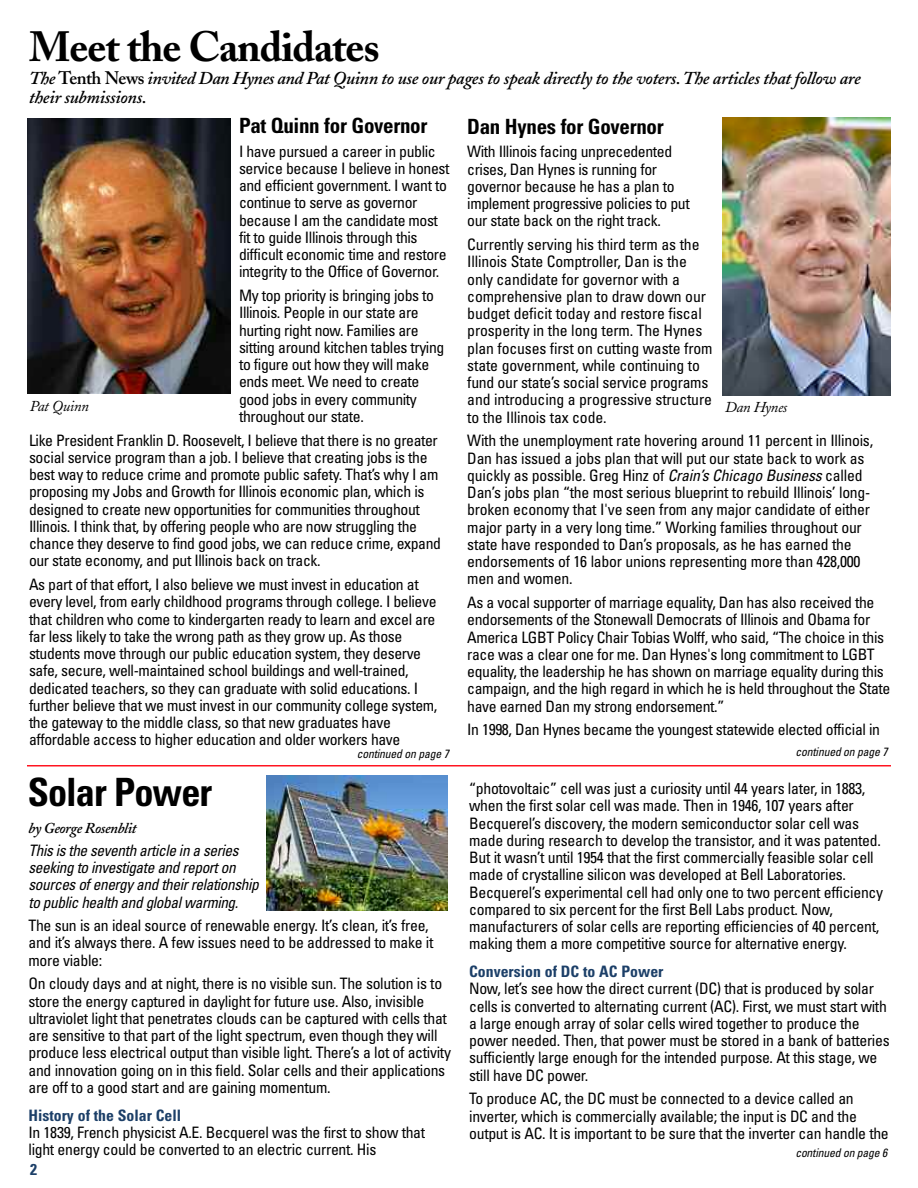
<style>
.page{position:relative;width:918px;height:1188px;background:#fff}
.page>*{position:absolute;margin:0;border:0;box-sizing:border-box;transform-origin:0 0}
.t1{font:700 42px "Adobe Caslon";letter-spacing:-.025em;color:#000}
.t2{font:700 condensed 39px "Univers";letter-spacing:-.025em;color:#000}
.t3{font:700 condensed 21px "Univers";letter-spacing:-.015em;color:#000}
.t4{font:italic 600 18px/19.5px "Adobe Caslon";letter-spacing:-.015em;color:#000}
.t5{font:condensed 15.75px/17.2px "Univers";letter-spacing:-.02em;color:#000}
.t6{font:italic condensed 15.75px/17.1px "Univers";letter-spacing:-.025em;color:#000}
.t7{font:700 condensed 15.75px "Univers";color:#1c3f68}
.t8{font:italic 600 15px "Adobe Caslon";letter-spacing:-.025em;color:#000}
.t9{font:italic 15px "Adobe Caslon";letter-spacing:-.025em;color:#000}
.t10{font:italic condensed 12px "Univers";letter-spacing:-.015em;color:#000}
.s1{font-style:normal}
.s2{font-style:italic}
</style>
<div class="page">
<img style="left:723px;top:117px;width:167px;height:279px">
<img style="left:28px;top:118px;width:202px;height:276px">
<hr style="left:27px;top:765px;width:864px;height:1px;background:#ff1521">
<img style="left:266px;top:776px;width:182px;height:134px">
<h1 class="t1" style="left:29px;top:30px;width:352px">Meet the Candidates</h1>
<p class="t4" style="left:29px;top:70px;width:833px">The <span class="s1">Tenth News</span> invited Dan Hynes and Pat Quinn to use our pages to speak directly to the voters. The articles that follow are their submissions.</p>
<h3 class="t3" style="left:239px;top:118px;width:190px">Pat Quinn for Governor</h3>
<p class="t5" style="left:239px;top:144px;width:212px">I have pursued a career in public service because I believe in honest and efficient government. I want to continue to serve as governor because I am the candidate most fit to guide Illinois through this difficult economic time and restore integrity to the Office of Governor.</p>
<p class="t5" style="left:239px;top:288px;width:207px">My top priority is bringing jobs to<br>Illinois. People in our state are hurting right now. Families are sitting around kitchen tables trying to figure out how they will make ends meet. We need to create good jobs in every community throughout our state.</p>
<p class="t5" style="left:29px;top:433px;width:414px">Like President Franklin D. Roosevelt, I believe that there is no greater social service program than a job. I believe that creating jobs is the best way to reduce crime and promote public safety. That’s why I am proposing my Jobs and Growth for Illinois economic plan, which is designed to create new opportunities for communities throughout Illinois. I think that, by offering people who are now struggling the chance they deserve to find good jobs, we can reduce crime, expand our state economy, and put Illinois back on track.</p>
<p class="t5" style="left:29px;top:577px;width:410px">As part of that effort, I also believe we must invest in education at every level, from early childhood programs through college. I believe that children who come to kindergarten ready to learn and excel are far less likely to take the wrong path as they grow up. As those students move through our public education system, they deserve safe, secure, well-maintained school buildings and well-trained, dedicated teachers, so they can graduate with solid educations. I further believe that we must invest in our community college system, the gateway to the middle class, so that new graduates have affordable access to higher education and older workers have</p>
<h3 class="t3" style="left:467px;top:119px;width:198px">Dan Hynes for Governor</h3>
<p class="t5" style="left:467px;top:145px;width:224px">With Illinois facing unprecedented crises, Dan Hynes is running for governor because he has a plan to implement progressive policies to put our state back on the right track.</p>
<p class="t5" style="left:467px;top:237px;width:247px">Currently serving his third term as the Illinois State Comptroller, Dan is the only candidate for governor with a comprehensive plan to draw down our budget deficit today and restore fiscal prosperity in the long term. The Hynes plan focuses first on cutting waste from state government, while continuing to fund our state’s social service programs and introducing a progressive structure to the Illinois tax code.</p>
<p class="t5" style="left:467px;top:433px;width:407px">With the unemployment rate hovering around 11 percent in Illinois, Dan has issued a jobs plan that will put our state back to work as quickly as possible. Greg Hinz of <span class="s2">Crain’s Chicago Business</span> called Dan’s jobs plan “the most serious blueprint to rebuild Illinois’ long&shy;broken economy that I've seen from any major candidate of either major party in a very long time.” Working families throughout our state have responded to Dan’s proposals, as he has earned the endorsements of 16 labor unions representing more than 428,000 men and women.</p>
<p class="t5" style="left:467px;top:595px;width:425px">As a vocal supporter of marriage equality, Dan has also received the endorsements of the Stonewall Democrats of Illinois and Obama for America LGBT Policy Chair Tobias Wolff, who said, “The choice in this race was a clear one for me. Dan Hynes's long commitment to LGBT equality, the leadership he has shown on marriage equality during this campaign, and the high regard in which he is held throughout the State have earned Dan my strong endorsement.”</p>
<p class="t5" style="left:467px;top:722px;width:414px">In 1998, Dan Hynes became the youngest statewide elected official in</p>
<p class="t9" style="left:30px;top:401px;width:61px">Pat Quinn</p>
<p class="t9" style="left:725px;top:402px;width:64px">Dan Hynes</p>
<p class="t10" style="left:357px;top:750px;width:94px">continued on page 7</p>
<p class="t10" style="left:796px;top:747px;width:94px">continued on page 7</p>
<h2 class="t2" style="left:28px;top:778px;width:186px">Solar Power</h2>
<p class="t8" style="left:28px;top:823px;width:110px">by George Rosenblit</p>
<p class="t6" style="left:28px;top:843px;width:232px">This is the seventh article in a series seeking to investigate and report on sources of energy and their relationship to public health and global warming.</p>
<p class="t5" style="left:28px;top:918px;width:407px">The sun is an ideal source of renewable energy. It’s clean, it’s free, and it’s always there. A few issues need to be addressed to make it more viable:</p>
<p class="t5" style="left:28px;top:977px;width:424px">On cloudy days and at night, there is no visible sun. The solution is to store the energy captured in daylight for future use. Also, invisible ultraviolet light that penetrates clouds can be captured with cells that are sensitive to that part of the light spectrum, even though they will produce less electrical output than visible light. There’s a lot of activity and innovation going on in this field. Solar cells and their applications are off to a good start and are gaining momentum.</p>
<p class="t7" style="left:28px;top:1109px;width:154px">History of the Solar Cell</p>
<p class="t5" style="left:28px;top:1125px;width:398px">In 1839, French physicist A.E. Becquerel was the first to show that light energy could be converted to an electric current. His</p>
<p class="t7" style="left:30px;top:1164px;width:8px">2</p>
<p class="t5" style="left:469px;top:781px;width:415px">“photovoltaic” cell was just a curiosity until 44 years later, in 1883, when the first solar cell was made. Then in 1946, 107 years after Becquerel’s discovery, the modern semiconductor solar cell was made during research to develop the transistor, and it was patented.<br>But it wasn’t until 1954 that the first commercially feasible solar cell made of crystalline silicon was developed at Bell Laboratories.<br>Becquerel’s experimental cell had only one to two percent efficiency compared to six percent for the first Bell Labs product. Now, manufacturers of solar cells are reporting efficiencies of 40 percent, making them a more competitive source for alternative energy.</p>
<p class="t7" style="left:469px;top:966px;width:196px">Conversion of DC to AC Power</p>
<p class="t5" style="left:469px;top:981px;width:422px">Now, let’s see how the direct current (DC) that is produced by solar cells is converted to alternating current (AC). First, we must start with a large enough array of solar cells wired together to produce the power needed. Then, that power must be stored in a bank of batteries sufficiently large enough for the intended purpose. At this stage, we still have DC power.</p>
<p class="t5" style="left:469px;top:1091px;width:421px">To produce AC, the DC must be connected to a device called an inverter, which is commercially available; the input is DC and the output is AC. It is important to be sure that the inverter can handle the</p>
<p class="t10" style="left:795px;top:1148px;width:94px">continued on page 6</p>
</div>
